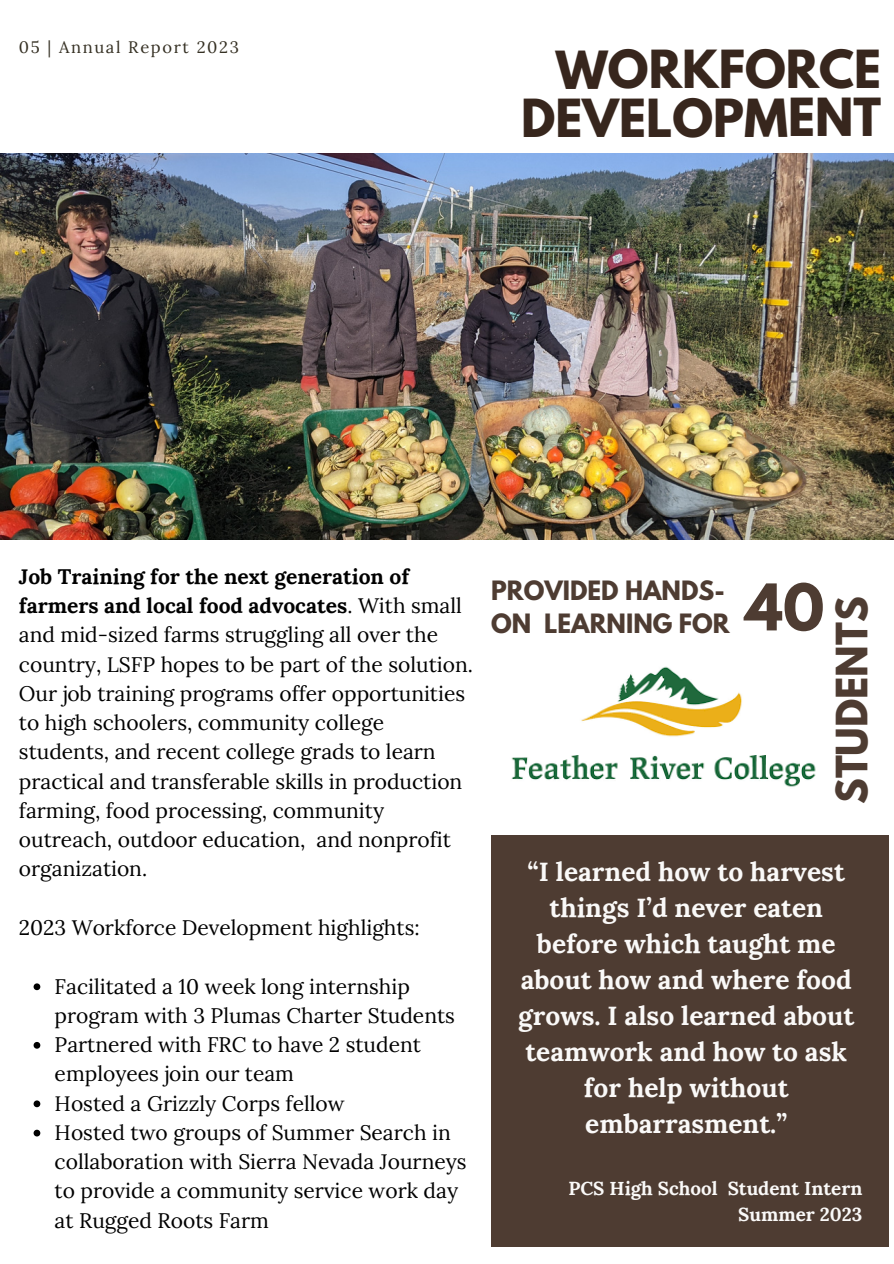
<style>
.page{position:relative;width:894px;height:1264px;background:#fff}
.page>*{position:absolute;margin:0;border:0;box-sizing:border-box;transform-origin:0 0}
.t1{font:700 57px "League Spartan";color:#4e3c32}
.t2{font:700 46.5px/48.4px "League Spartan";letter-spacing:-.005em;color:#37261d;text-align:right}
.t3{font:700 38.25px "League Spartan";color:#4e3c32}
.t4{font:700 26.25px/36px "Lora";color:#faf9f8;text-align:center}
.t5{font:700 23.55px/32.7px "League Spartan";color:#4e3c32}
.t6{font:21px/29.2px "Lora";color:#000}
.t7{font:700 18.75px/25.8px "Lora";color:#faf9f8;text-align:right}
.t8{font:16.5px "Lora";letter-spacing:.095em;color:#353023}
.s1{font-weight:700}
</style>
<div class="page">
<img style="left:0;top:154px;width:893px;height:385px">
<div style="left:491px;top:835px;width:397px;height:412px;background:#4e3c32"></div>
<img style="left:511px;top:666px;width:305px;height:121px">
<svg style="left:34px;top:983px;width:6px;height:7px"></svg>
<svg style="left:34px;top:1042px;width:6px;height:6px"></svg>
<svg style="left:34px;top:1100px;width:6px;height:7px"></svg>
<svg style="left:34px;top:1129px;width:6px;height:7px"></svg>
<p class="t8" style="left:19px;top:36px;width:221px">05 | Annual Report 2023</p>
<p class="t2" style="left:521px;top:51px;width:361px">WORKFORCE<br>DEVELOPMENT</p>
<p class="t6" style="left:19px;top:561px;width:455px"><span class="s1">Job Training for the next generation of farmers and local food advocates</span>. With small and mid-sized farms struggling all over the country, LSFP hopes to be part of the solution.<br>Our job training programs offer opportunities to high schoolers, community college students, and recent college grads to learn practical and transferable skills in production farming, food processing, community outreach, outdoor education, and nonprofit organization.</p>
<p class="t6" style="left:19px;top:912px;width:402px">2023 Workforce Development highlights:</p>
<h4 class="t6" style="left:55px;top:971px;width:401px">Facilitated a 10 week long internship program with 3 Plumas Charter Students</h4>
<p class="t6" style="left:55px;top:1029px;width:367px">Partnered with FRC to have 2 student employees join our team</p>
<p class="t6" style="left:55px;top:1088px;width:291px">Hosted a Grizzly Corps fellow</p>
<h2 class="t6" style="left:55px;top:1117px;width:413px">Hosted two groups of Summer Search in collaboration with Sierra Nevada Journeys to provide a community service work day at Rugged Roots Farm</h2>
<p class="t5" style="left:491px;top:577px;width:240px">PROVIDED HANDS-<br>ON LEARNING FOR</p>
<h5 class="t1" style="left:744px;top:579px;width:81px">40</h5>
<h5 class="t3" style="left:832px;top:804px;width:209px;rotate:-90deg">STUDENTS</h5>
<h3 class="t4" style="left:518px;top:853px;width:337px">“I learned how to harvest things I’d never eaten before which taught me about how and where food grows. I also learned about teamwork and how to ask for help without embarrasment.”</h3>
<h6 class="t7" style="left:568px;top:1175px;width:295px">PCS High School Student Intern<br>Summer 2023</h6>
</div>
